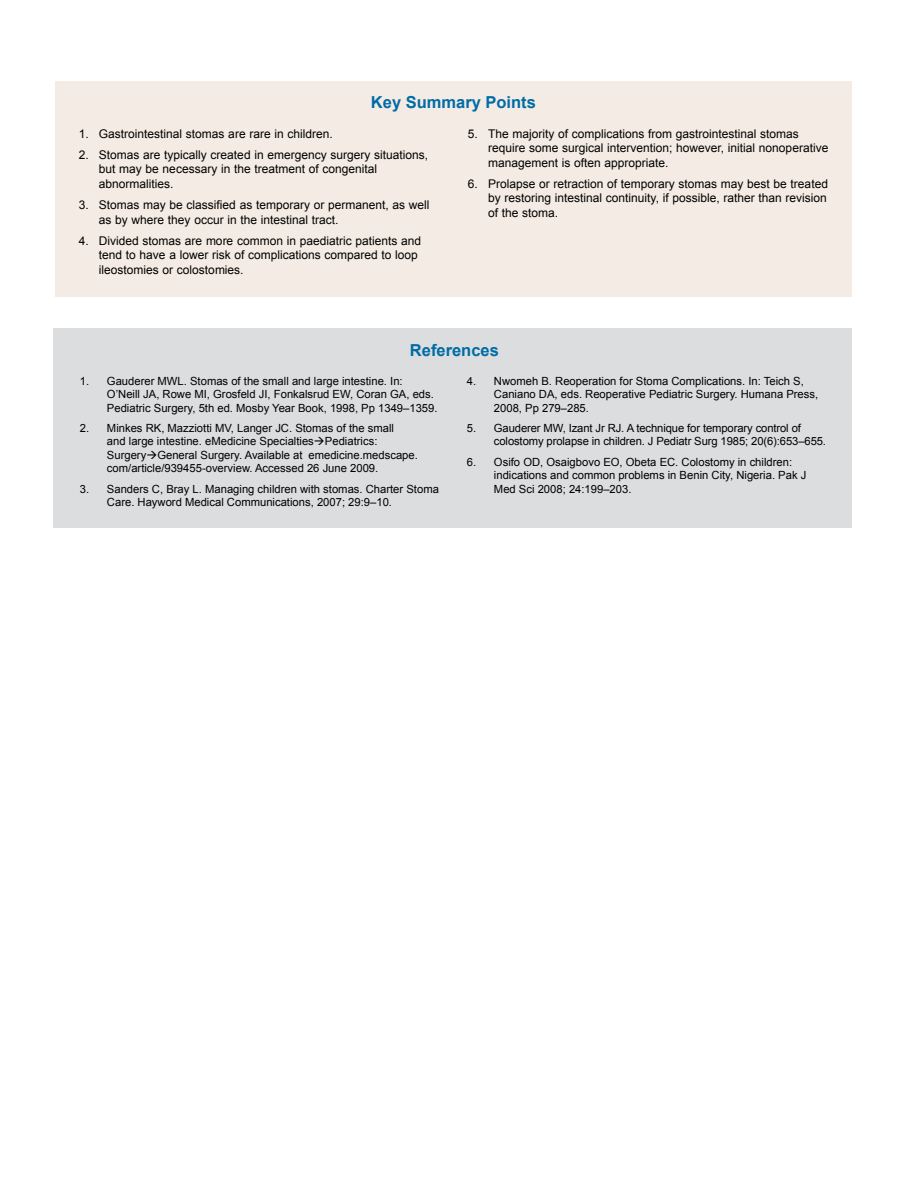
<style>
.page{position:relative;width:918px;height:1188px;background:#fff}
.page>*{position:absolute;margin:0;border:0;box-sizing:border-box;transform-origin:0 0}
.t1{font:700 16.5px "Arial";color:#006ca7}
.t2{font:12px/14.4px "Arial";color:#000}
.t3{font:11.25px/13.5px "Arial";color:#000}
</style>
<div class="page">
<div style="left:54px;top:328px;width:798px;height:200px;background:#dcddde"></div>
<div style="left:55px;top:81px;width:797px;height:216px;background:#f4ece4"></div>
<h1 class="t1" style="left:371px;top:91px;width:167px">Key Summary Points</h1>
<p class="t2" style="left:79px;top:126px;width:256px">1. Gastrointestinal stomas are rare in children.</p>
<p class="t2" style="left:99px;top:148px;width:331px;text-indent:-20px">2. Stomas are typically created in emergency surgery situations, but may be necessary in the treatment of congenital abnormalities.</p>
<p class="t2" style="left:99px;top:198px;width:332px;text-indent:-20px">3. Stomas may be classified as temporary or permanent, as well as by where they occur in the intestinal tract.</p>
<p class="t2" style="left:99px;top:233px;width:324px;text-indent:-20px">4. Divided stomas are more common in paediatric patients and tend to have a lower risk of complications compared to loop ileostomies or colostomies.</p>
<p class="t2" style="left:488px;top:126px;width:342px;text-indent:-20px">5. The majority of complications from gastrointestinal stomas require some surgical intervention; however, initial nonoperative management is often appropriate.</p>
<p class="t2" style="left:488px;top:177px;width:341px;text-align:justify;text-indent:-20px">6. Prolapse or retraction of temporary stomas may best be treated by restoring intestinal continuity, if possible, rather than revision of the stoma.</p>
<h1 class="t1" style="left:410px;top:339px;width:90px">References</h1>
<p class="t3" style="left:107px;top:374px;width:332px;text-indent:-27px">1. Gauderer MWL. Stomas of the small and large intestine. In:<br>O’Neill JA, Rowe MI, Grosfeld JI, Fonkalsrud EW, Coran GA, eds.<br>Pediatric Surgery, 5th ed. Mosby Year Book, 1998, Pp 1349–1359.</p>
<p class="t3" style="left:107px;top:421px;width:312px;text-indent:-27px">2. Minkes RK, Mazziotti MV, Langer JC. Stomas of the small<br>and large intestine. eMedicine Specialties→Pediatrics:<br>Surgery→General Surgery. Available at emedicine.medscape. com/article/939455-overview. Accessed 26 June 2009.</p>
<p class="t3" style="left:107px;top:482px;width:333px;text-indent:-27px">3. Sanders C, Bray L. Managing children with stomas. Charter Stoma<br>Care. Hayword Medical Communications, 2007; 29:9–10.</p>
<p class="t3" style="left:494px;top:374px;width:326px;text-indent:-27px">4. Nwomeh B. Reoperation for Stoma Complications. In: Teich S,<br>Caniano DA, eds. Reoperative Pediatric Surgery. Humana Press,<br>2008, Pp 279–285.</p>
<p class="t3" style="left:494px;top:421px;width:334px;text-indent:-27px">5. Gauderer MW, Izant Jr RJ. A technique for temporary control of colostomy prolapse in children. J Pediatr Surg 1985; 20(6):653–655.</p>
<p class="t3" style="left:494px;top:455px;width:314px;text-indent:-27px">6. Osifo OD, Osaigbovo EO, Obeta EC. Colostomy in children: indications and common problems in Benin City, Nigeria. Pak J<br>Med Sci 2008; 24:199–203.</p>
</div>
